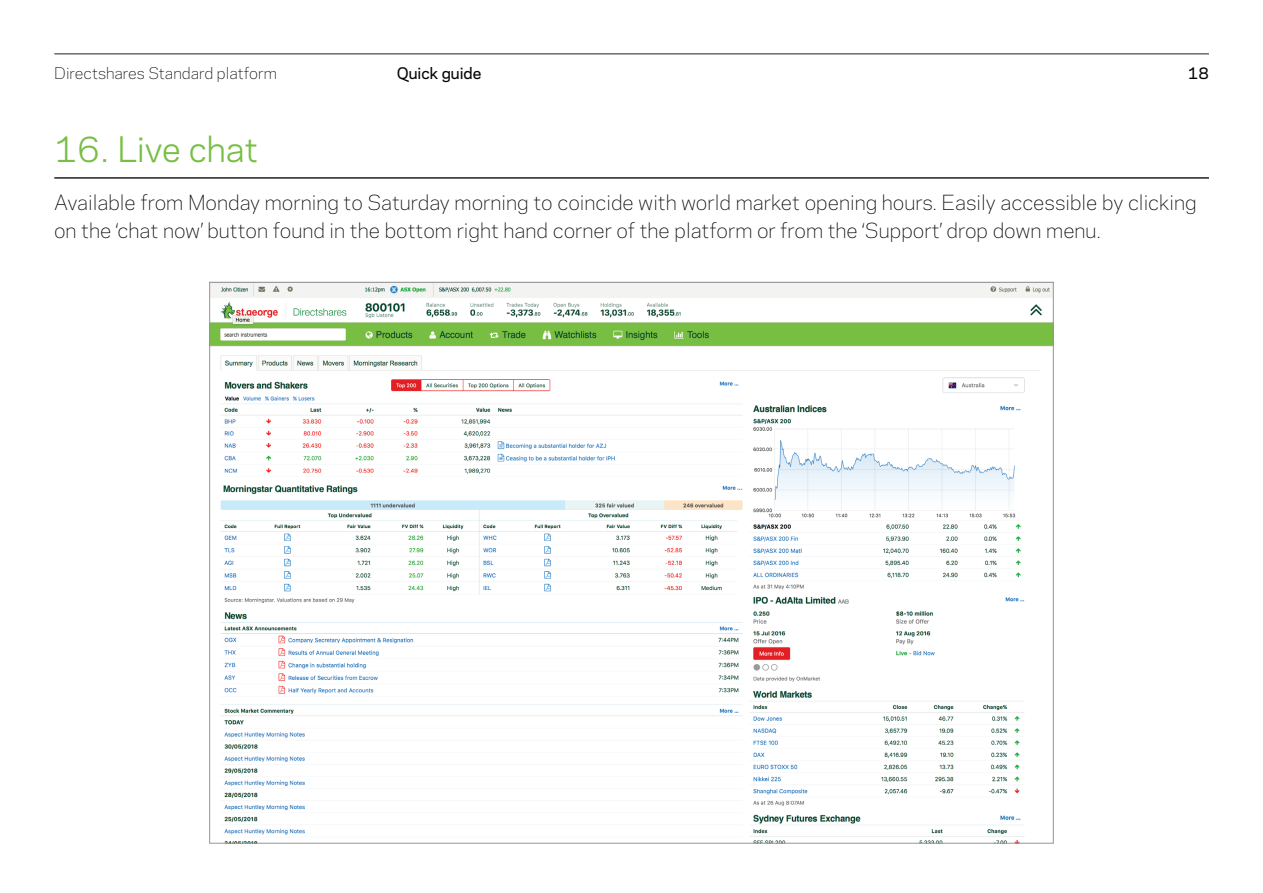
<style>
.page{position:relative;width:1263px;height:893px;background:#fff}
.page>*{position:absolute;margin:0;border:0;box-sizing:border-box;transform-origin:0 0}
.t1{font:33px "Polaris";color:#77be42}
.t2{font:300 19.5px/28.5px "Polaris";color:#040503}
.t3{font:300 15px "Polaris";color:#040503}
.t4{font:500 15px "Polaris";color:#040503}
</style>
<div class="page">
<hr style="left:1262px;top:0;width:1px;height:892px;background:#77be42">
<hr style="left:54px;top:54px;width:1155px;height:1px;background:#231f20">
<hr style="left:54px;top:177px;width:1155px;height:2px;background:#231f20">
<img style="left:211px;top:284px;width:841px;height:558px">
<p class="t3" style="left:54px;top:62px;width:224px">Directshares Standard platform</p>
<p class="t4" style="left:397px;top:62px;width:86px">Quick guide</p>
<p class="t4" style="left:1188px;top:62px;width:22px">18</p>
<h1 class="t1" style="left:54px;top:124px;width:205px">16. Live chat</h1>
<p class="t2" style="left:54px;top:187px;width:1144px">Available from Monday morning to Saturday morning to coincide with world market opening hours. Easily accessible by clicking on the ‘chat now’ button found in the bottom right hand corner of the platform or from the ‘Support’ drop down menu.</p>
</div>
